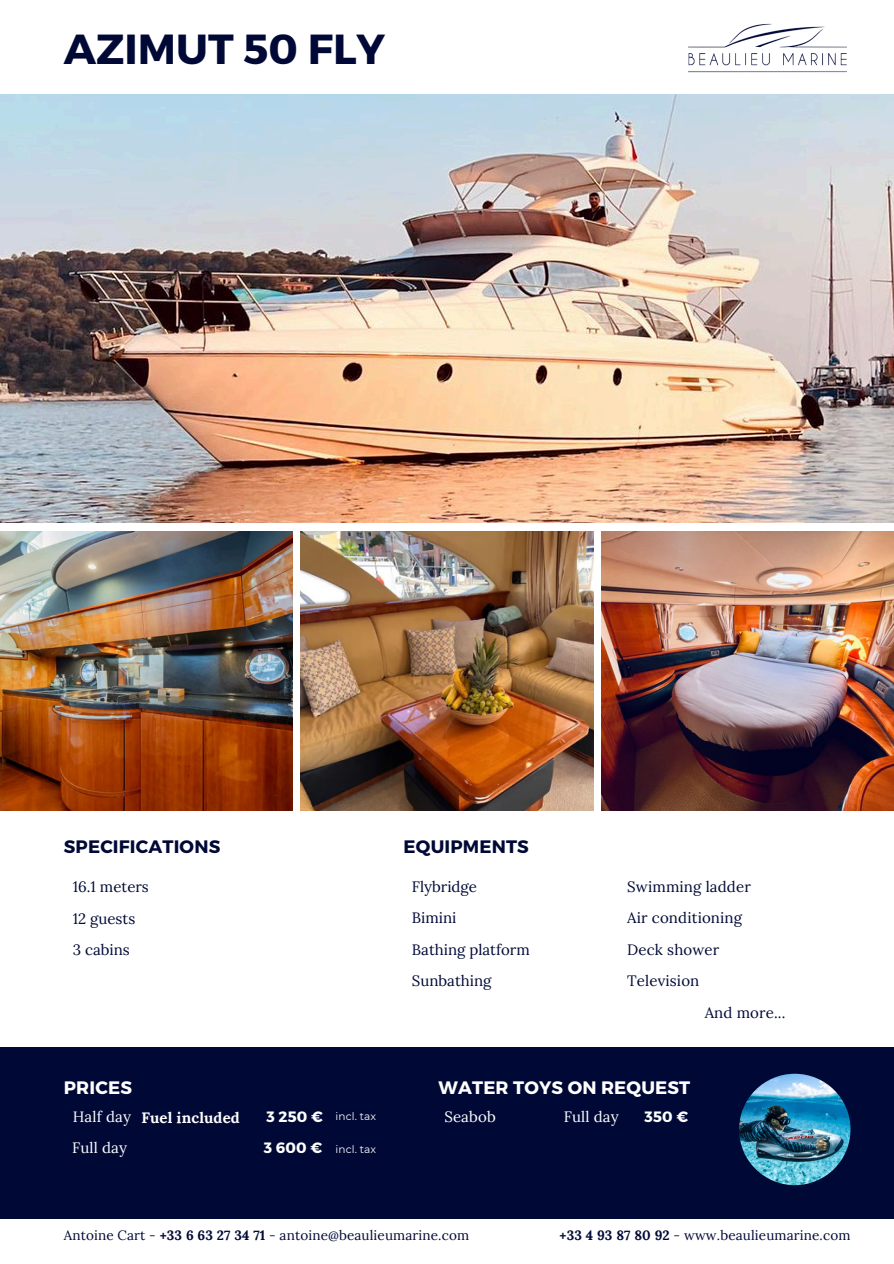
<style>
.page{position:relative;width:894px;height:1264px;background:#fff}
.page>*{position:absolute;margin:0;border:0;box-sizing:border-box;transform-origin:0 0}
.t1{font:700 42px "Montserrat";color:#000936}
.t2{font:700 18px "Montserrat";letter-spacing:.01em;color:#fff}
.t3{font:700 18px "Montserrat";letter-spacing:.01em;color:#000936}
.t4{font:15px "Lora";color:#000936}
.t5{font:15px "Lora";letter-spacing:.01em;color:#fff}
.t6{font:700 15px "Montserrat";letter-spacing:.01em;color:#fff}
.t7{font:700 15px "Lora";letter-spacing:.01em;color:#fff}
.t8{font:13.5px "Lora";letter-spacing:.01em;color:#000936}
.t9{font:10.5px "Montserrat";letter-spacing:.01em;color:#fff}
.s1{font-weight:700}
</style>
<div class="page">
<img style="left:688px;top:23px;width:159px;height:50px">
<img style="left:0;top:94px;width:893px;height:429px">
<img style="left:0;top:531px;width:292px;height:279px">
<img style="left:300px;top:531px;width:293px;height:279px">
<img style="left:601px;top:531px;width:292px;height:279px">
<div style="left:0;top:1047px;width:893px;height:171px;background:#000936"></div>
<img style="left:738px;top:1073px;width:112px;height:112px;border-radius:50%">
<h2 class="t1" style="left:64px;top:22px;width:323px">AZIMUT 50 FLY</h2>
<h2 class="t3" style="left:64px;top:834px;width:158px">SPECIFICATIONS</h2>
<h4 class="t3" style="left:403px;top:834px;width:127px">EQUIPMENTS</h4>
<h4 class="t4" style="left:73px;top:877px;width:78px">16.1 meters</h4>
<h4 class="t4" style="left:73px;top:908px;width:64px">12 guests</h4>
<h4 class="t4" style="left:73px;top:940px;width:59px">3 cabins</h4>
<h4 class="t4" style="left:412px;top:876px;width:67px">Flybridge</h4>
<h4 class="t4" style="left:412px;top:908px;width:46px">Bimini</h4>
<h4 class="t4" style="left:412px;top:939px;width:119px">Bathing platform</h4>
<h4 class="t4" style="left:412px;top:971px;width:81px">Sunbathing</h4>
<h4 class="t4" style="left:627px;top:876px;width:125px">Swimming ladder</h4>
<h4 class="t4" style="left:627px;top:908px;width:116px">Air conditioning</h4>
<h4 class="t4" style="left:627px;top:939px;width:94px">Deck shower</h4>
<h4 class="t4" style="left:627px;top:971px;width:74px">Television</h4>
<h4 class="t4" style="left:704px;top:1002px;width:82px">And more...</h4>
<p class="t2" style="left:64px;top:1075px;width:70px">PRICES</p>
<p class="t5" style="left:73px;top:1106px;width:60px">Half day</p>
<h2 class="t6" style="left:266px;top:1106px;width:58px">3 250 €</h2>
<h4 class="t9" style="left:335px;top:1110px;width:42px">incl. tax</h4>
<h4 class="t5" style="left:72px;top:1137px;width:56px">Full day</h4>
<h3 class="t6" style="left:264px;top:1137px;width:60px">3 600 €</h3>
<h4 class="t9" style="left:335px;top:1142px;width:42px">incl. tax</h4>
<h4 class="t7" style="left:141px;top:1107px;width:100px">Fuel included</h4>
<p class="t2" style="left:438px;top:1075px;width:253px">WATER TOYS ON REQUEST</p>
<p class="t5" style="left:444px;top:1106px;width:53px">Seabob</p>
<h4 class="t5" style="left:563px;top:1106px;width:56px">Full day</h4>
<h3 class="t6" style="left:644px;top:1106px;width:45px">350 €</h3>
<h3 class="t8" style="left:64px;top:1226px;width:406px">Antoine Cart - <span class="s1">+33 6 63 27 34 71</span> - antoine@beaulieumarine.com</h3>
<h3 class="t8" style="left:559px;top:1226px;width:292px"><span class="s1">+33 4 93 87 80 92</span> - www.beaulieumarine.com</h3>
</div>
